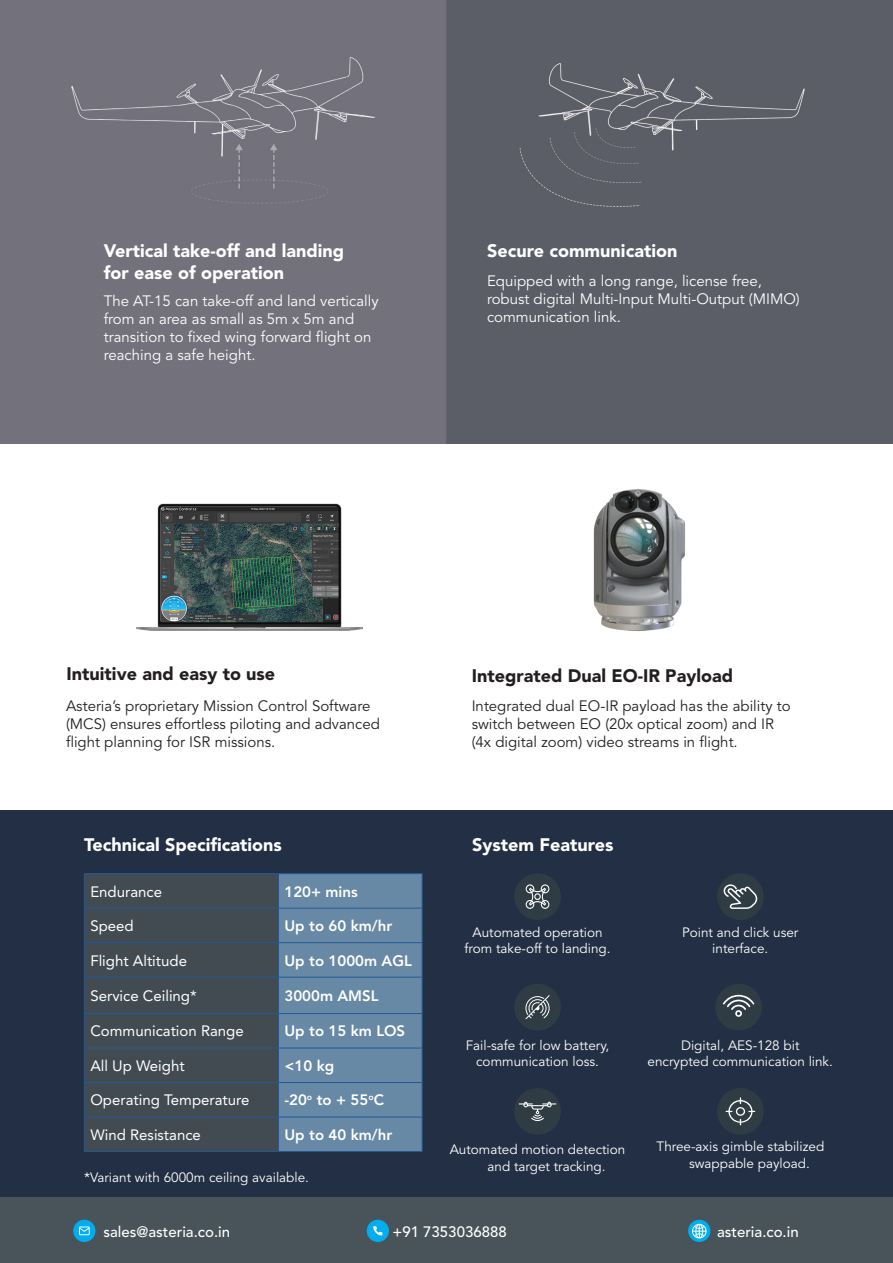
<style>
.page{position:relative;width:893px;height:1263px;background:#fff}
.page>*{position:absolute;margin:0;border:0;box-sizing:border-box;transform-origin:0 0}
.t1{font:900 18px/21.6px "Avenir LT Std";color:#fff}
.t2{font:900 18px "Avenir LT Std";color:#231f20}
.t3{font:15px "Avenir LT Std";color:#231f20}
.t4{font:15px "Avenir LT Std";color:#fff}
.t5{font:15px "Avenir LT Std";color:#fff}
.t6{font:800 15px "Avenir LT Std";color:#fff}
.t7{font:500 15px "Avenir LT Std";color:#fff}
.t8{font:13.5px/16.2px "Avenir LT Std";color:#fff}
</style>
<div class="page">
<img style="left:0;top:0;width:893px;height:443px">
<div style="left:0;top:810px;width:893px;height:387px;background:#222f44"></div>
<div style="left:0;top:1197px;width:893px;height:66px;background:#48535a"></div>
<div style="left:85px;top:874px;width:193px;height:277px;background:#424b52"></div>
<div style="left:279px;top:874px;width:143px;height:277px;background:#6789a6"></div>
<hr style="left:84px;top:873px;width:194px;height:1px;background:#235899">
<hr style="left:84px;top:874px;width:1px;height:34px;background:#235899">
<hr style="left:278px;top:873px;width:144px;height:1px;background:#235899">
<hr style="left:278px;top:874px;width:1px;height:34px;background:#235899">
<hr style="left:422px;top:874px;width:1px;height:34px;background:#235899">
<hr style="left:84px;top:908px;width:194px;height:1px;background:#235899">
<hr style="left:84px;top:908px;width:1px;height:34px;background:#235899">
<hr style="left:278px;top:908px;width:144px;height:1px;background:#235899">
<hr style="left:278px;top:908px;width:1px;height:34px;background:#235899">
<hr style="left:422px;top:908px;width:1px;height:34px;background:#235899">
<hr style="left:84px;top:942px;width:194px;height:1px;background:#235899">
<hr style="left:84px;top:943px;width:1px;height:34px;background:#235899">
<hr style="left:278px;top:942px;width:144px;height:1px;background:#235899">
<hr style="left:278px;top:943px;width:1px;height:34px;background:#235899">
<hr style="left:422px;top:943px;width:1px;height:34px;background:#235899">
<hr style="left:84px;top:977px;width:194px;height:1px;background:#235899">
<hr style="left:84px;top:977px;width:1px;height:36px;background:#235899">
<hr style="left:278px;top:977px;width:144px;height:1px;background:#235899">
<hr style="left:278px;top:977px;width:1px;height:36px;background:#235899">
<hr style="left:422px;top:977px;width:1px;height:36px;background:#235899">
<hr style="left:84px;top:1013px;width:194px;height:1px;background:#235899">
<hr style="left:84px;top:1014px;width:1px;height:34px;background:#235899">
<hr style="left:278px;top:1013px;width:144px;height:1px;background:#235899">
<hr style="left:278px;top:1014px;width:1px;height:34px;background:#235899">
<hr style="left:422px;top:1014px;width:1px;height:34px;background:#235899">
<hr style="left:84px;top:1048px;width:194px;height:1px;background:#235899">
<hr style="left:84px;top:1048px;width:1px;height:34px;background:#235899">
<hr style="left:278px;top:1048px;width:144px;height:1px;background:#235899">
<hr style="left:278px;top:1048px;width:1px;height:34px;background:#235899">
<hr style="left:422px;top:1048px;width:1px;height:34px;background:#235899">
<hr style="left:84px;top:1082px;width:194px;height:1px;background:#235899">
<hr style="left:84px;top:1083px;width:1px;height:34px;background:#235899">
<hr style="left:278px;top:1082px;width:144px;height:1px;background:#235899">
<hr style="left:278px;top:1083px;width:1px;height:34px;background:#235899">
<hr style="left:422px;top:1083px;width:1px;height:34px;background:#235899">
<hr style="left:84px;top:1117px;width:194px;height:1px;background:#235899">
<hr style="left:84px;top:1117px;width:1px;height:34px;background:#235899">
<hr style="left:278px;top:1117px;width:144px;height:1px;background:#235899">
<hr style="left:278px;top:1117px;width:1px;height:34px;background:#235899">
<hr style="left:422px;top:1117px;width:1px;height:34px;background:#235899">
<hr style="left:84px;top:1151px;width:194px;height:1px;background:#235899">
<hr style="left:278px;top:1151px;width:144px;height:1px;background:#235899">
<div style="left:73px;top:1220px;width:22px;height:22px;background:#00aeef;border-radius:50%"></div>
<svg style="left:79px;top:1226px;width:11px;height:9px"></svg>
<div style="left:367px;top:1220px;width:22px;height:22px;background:#00aeef;border-radius:50%"></div>
<svg style="left:373px;top:1226px;width:9px;height:9px"></svg>
<svg style="left:688px;top:1220px;width:22px;height:22px"></svg>
<svg style="left:692px;top:1224px;width:15px;height:14px"></svg>
<img style="left:136px;top:503px;width:227px;height:128px">
<img style="left:593px;top:489px;width:92px;height:142px">
<div style="left:514px;top:873px;width:47px;height:47px;background:#2f3c44;border-radius:50%"></div>
<svg style="left:526px;top:884px;width:23px;height:25px"></svg>
<div style="left:717px;top:873px;width:47px;height:47px;background:#2f3c44;border-radius:50%"></div>
<svg style="left:724px;top:884px;width:33px;height:25px"></svg>
<div style="left:514px;top:984px;width:47px;height:46px;background:#2f3c44;border-radius:50%"></div>
<svg style="left:525px;top:995px;width:25px;height:24px"></svg>
<div style="left:715px;top:984px;width:47px;height:46px;background:#2f3c44;border-radius:50%"></div>
<svg style="left:723px;top:995px;width:31px;height:22px"></svg>
<div style="left:514px;top:1088px;width:47px;height:47px;background:#2f3c44;border-radius:50%"></div>
<svg style="left:519px;top:1102px;width:37px;height:19px"></svg>
<div style="left:717px;top:1088px;width:47px;height:47px;background:#2f3c44;border-radius:50%"></div>
<svg style="left:726px;top:1097px;width:29px;height:28px"></svg>
<p class="t1" style="left:104px;top:240px;width:242px">Vertical take-off and landing for ease of operation</p>
<p class="t4" style="left:104px;top:292px;width:276px">The AT-15 can take-off and land vertically</p>
<p class="t4" style="left:104px;top:310px;width:252px">from an area as small as 5m x 5m and</p>
<p class="t4" style="left:104px;top:328px;width:269px">transition to fixed wing forward flight on</p>
<p class="t4" style="left:104px;top:346px;width:153px">reaching a safe height.</p>
<p class="t1" style="left:487px;top:240px;width:192px">Secure communication</p>
<p class="t4" style="left:487px;top:272px;width:277px">Equipped with a long range, license free,</p>
<p class="t4" style="left:487px;top:290px;width:314px">robust digital Multi-Input Multi-Output (MIMO)</p>
<p class="t4" style="left:487px;top:308px;width:135px">communication link.</p>
<p class="t2" style="left:67px;top:663px;width:210px">Intuitive and easy to use</p>
<p class="t3" style="left:66px;top:697px;width:306px">Asteria’s proprietary Mission Control Software</p>
<p class="t3" style="left:66px;top:715px;width:315px">(MCS) ensures effortless piloting and advanced</p>
<p class="t3" style="left:66px;top:733px;width:211px">flight planning for ISR missions.</p>
<p class="t1" style="left:84px;top:834px;width:199px">Technical Specifications</p>
<p class="t5" style="left:90px;top:883px;width:73px">Endurance</p>
<p class="t6" style="left:284px;top:882px;width:75px">120+ mins</p>
<p class="t5" style="left:90px;top:917px;width:45px">Speed</p>
<p class="t6" style="left:284px;top:917px;width:109px">Up to 60 km/hr</p>
<p class="t5" style="left:90px;top:952px;width:98px">Flight Altitude</p>
<p class="t6" style="left:284px;top:951px;width:129px">Up to 1000m AGL</p>
<p class="t5" style="left:90px;top:987px;width:108px">Service Ceiling*</p>
<p class="t6" style="left:284px;top:987px;width:96px">3000m AMSL</p>
<p class="t5" style="left:90px;top:1022px;width:155px">Communication Range</p>
<p class="t6" style="left:284px;top:1022px;width:122px">Up to 15 km LOS</p>
<p class="t5" style="left:90px;top:1057px;width:96px">All Up Weight</p>
<p class="t6" style="left:284px;top:1057px;width:51px">&lt;10 kg</p>
<p class="t5" style="left:90px;top:1091px;width:161px">Operating Temperature</p>
<p class="t6" style="left:284px;top:1091px;width:101px">-20<sup>o</sup> to + 55<sup>o</sup>C</p>
<p class="t5" style="left:90px;top:1126px;width:112px">Wind Resistance</p>
<p class="t6" style="left:284px;top:1126px;width:109px">Up to 40 km/hr</p>
<p class="t8" style="left:84px;top:1170px;width:226px">*Variant with 6000m ceiling available.</p>
<p class="t2" style="left:472px;top:664px;width:263px">Integrated Dual EO-IR Payload</p>
<p class="t3" style="left:472px;top:697px;width:321px">Integrated dual EO-IR payload has the ability to</p>
<p class="t3" style="left:472px;top:715px;width:304px">switch between EO (20x optical zoom) and IR</p>
<p class="t3" style="left:472px;top:733px;width:268px">(4x digital zoom) video streams in flight.</p>
<p class="t1" style="left:472px;top:834px;width:143px">System Features</p>
<p class="t8" style="left:472px;top:924px;width:132px">Automated operation</p>
<p class="t8" style="left:464px;top:940px;width:147px">from take-off to landing.</p>
<p class="t8" style="left:466px;top:1038px;width:145px">Fail-safe for low battery,</p>
<p class="t8" style="left:476px;top:1054px;width:124px">communication loss.</p>
<p class="t8" style="left:682px;top:924px;width:118px">Point and click user</p>
<p class="t8" style="left:712px;top:940px;width:57px">interface.</p>
<p class="t8" style="left:681px;top:1038px;width:120px">Digital, AES-128 bit</p>
<p class="t8" style="left:648px;top:1054px;width:187px">encrypted communication link.</p>
<p class="t8" style="left:488px;top:1142px;width:139px;text-indent:-38px">Automated motion detection and target tracking.</p>
<p class="t8" style="left:689px;top:1139px;width:137px;text-indent:-32px">Three-axis gimble stabilized swappable payload.</p>
<p class="t7" style="left:103px;top:1223px;width:128px">sales@asteria.co.in</p>
<p class="t7" style="left:392px;top:1223px;width:116px">+91 7353036888</p>
<p class="t7" style="left:717px;top:1223px;width:83px">asteria.co.in</p>
</div>
